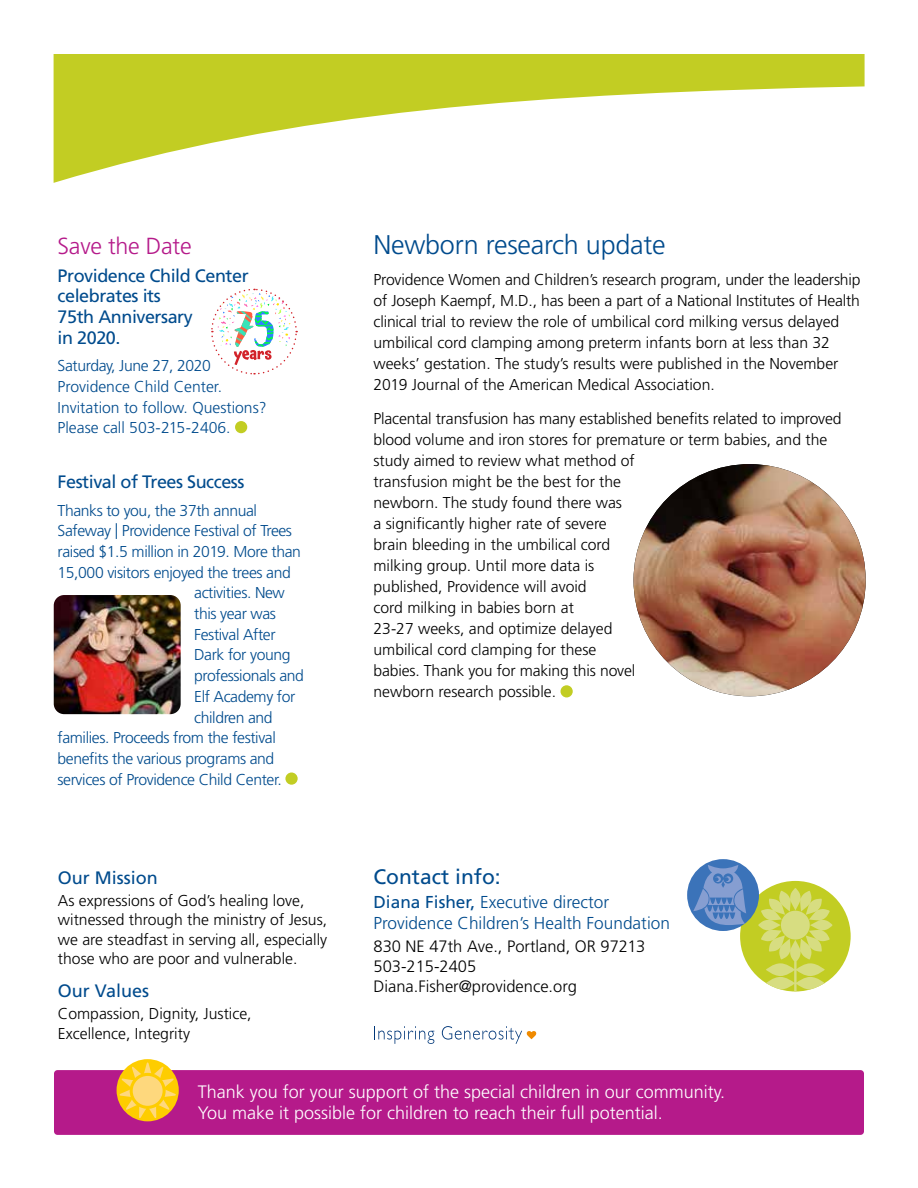
<style>
.page{position:relative;width:918px;height:1188px;background:#fff}
.page>*{position:absolute;margin:0;border:0;box-sizing:border-box;transform-origin:0 0}
.t1{font:300 27px "Frutiger";letter-spacing:-.01em;color:#004b8d}
.t2{font:300 23.25px "Frutiger";letter-spacing:-.01em;color:#b51a8a}
.t3{font:21px "Frutiger";color:#004b8d}
.t4{font:300 18px/21px "Frutiger";color:#fff}
.t5{font:18px/20.7px "Frutiger";letter-spacing:-.025em;color:#004b8d}
.t6{font:18px "Frutiger";color:#004b8d}
.t7{font:300 17.25px/20.7px "Frutiger";color:#004b8d}
.t8{font:300 16.5px/19.8px "Frutiger";color:#000}
.t9{font:300 15.75px/21px "Frutiger";color:#000}
.t10{font:300 15.75px "Frutiger";letter-spacing:-.025em;color:#004b8d}
.t11{font:300 15.75px/20.7px "Frutiger";color:#004b8d}
.s1{font-weight:400}
</style>
<div class="page">
<div style="left:54px;top:1070px;width:810px;height:65px;background:#b51a8a;border-radius:4px"></div>
<div style="left:740px;top:881px;width:111px;height:111px;background:#c2cd23;border-radius:50%"></div>
<svg style="left:758px;top:888px;width:75px;height:104px"></svg>
<div style="left:687px;top:859px;width:72px;height:72px;background:#3b73b9;border-radius:50%"></div>
<svg style="left:693px;top:865px;width:53px;height:60px"></svg>
<svg style="left:54px;top:54px;width:811px;height:129px"></svg>
<div style="left:117px;top:1059px;width:62px;height:62px;background:#fecd00;border-radius:50%"></div>
<svg style="left:119px;top:1062px;width:57px;height:56px"></svg>
<img style="left:634px;top:464px;width:232px;height:232px;border-radius:116px">
<img style="left:54px;top:595px;width:127px;height:119px">
<svg style="left:374px;top:1026px;width:60px;height:18px"></svg>
<svg style="left:442px;top:1026px;width:94px;height:18px"></svg>
<div style="left:561px;top:685px;width:12px;height:12px;background:#c2cd23;border-radius:50%"></div>
<div style="left:235px;top:421px;width:12px;height:12px;background:#c2cd23;border-radius:50%"></div>
<div style="left:285px;top:773px;width:13px;height:12px;background:#c2cd23;border-radius:50%"></div>
<svg style="left:211px;top:288px;width:87px;height:87px"></svg>
<h2 class="t2" style="left:58px;top:233px;width:136px">Save the Date</h2>
<p class="t5" style="left:58px;top:265px;width:193px">Providence Child Center celebrates its<br>75th Anniversary<br>in 2020.</p>
<p class="t11" style="left:58px;top:356px;width:211px">Saturday, June 27, 2020<br>Providence Child Center.<br>Invitation to follow. Questions?<br>Please call 503-215-2406.</p>
<p class="t5" style="left:58px;top:472px;width:188px">Festival of Trees Success</p>
<p class="t10" style="left:58px;top:501px;width:201px">Thanks to you, the 37th annual</p>
<p class="t10" style="left:58px;top:522px;width:236px">Safeway | Providence Festival of Trees</p>
<p class="t10" style="left:58px;top:543px;width:245px">raised $1.5 million in 2019. More than</p>
<p class="t10" style="left:58px;top:563px;width:235px">15,000 visitors enjoyed the trees and</p>
<p class="t10" style="left:194px;top:584px;width:92px">activities. New</p>
<p class="t10" style="left:194px;top:605px;width:83px">this year was</p>
<p class="t10" style="left:194px;top:625px;width:83px">Festival After</p>
<p class="t10" style="left:194px;top:646px;width:98px">Dark for young</p>
<p class="t10" style="left:194px;top:667px;width:111px">professionals and</p>
<p class="t10" style="left:194px;top:687px;width:103px">Elf Academy for</p>
<p class="t10" style="left:194px;top:708px;width:80px">children and</p>
<p class="t10" style="left:58px;top:729px;width:220px">families. Proceeds from the festival</p>
<p class="t10" style="left:58px;top:750px;width:218px">benefits the various programs and</p>
<p class="t10" style="left:58px;top:770px;width:226px">services of Providence Child Center.</p>
<p class="t6" style="left:58px;top:867px;width:102px">Our Mission</p>
<p class="t9" style="left:58px;top:891px;width:271px;line-height:19.5px">As expressions of God’s healing love, witnessed through the ministry of Jesus, we are steadfast in serving all, especially those who are poor and vulnerable.</p>
<p class="t6" style="left:58px;top:981px;width:93px">Our Values</p>
<p class="t9" style="left:58px;top:1004px;width:195px;line-height:19.5px">Compassion, Dignity, Justice,<br>Excellence, Integrity</p>
<h1 class="t1" style="left:374px;top:229px;width:294px">Newborn research update</h1>
<p class="t9" style="left:374px;top:269px;width:489px">Providence Women and Children’s research program, under the leadership of Joseph Kaempf, M.D., has been a part of a National Institutes of Health clinical trial to review the role of umbilical cord milking versus delayed umbilical cord clamping among preterm infants born at less than 32 weeks’ gestation. The study’s results were published in the November 2019 Journal of the American Medical Association.</p>
<p class="t9" style="left:374px;top:409px;width:470px">Placental transfusion has many established benefits related to improved blood volume and iron stores for premature or term babies, and the study aimed to review what method of<br>transfusion might be the best for the<br>newborn. The study found there was<br>a significantly higher rate of severe<br>brain bleeding in the umbilical cord<br>milking group. Until more data is<br>published, Providence will avoid<br>cord milking in babies born at<br>23-27 weeks, and optimize delayed<br>umbilical cord clamping for these<br>babies. Thank you for making this novel<br>newborn research possible.</p>
<h3 class="t3" style="left:374px;top:865px;width:129px">Contact info:</h3>
<p class="t7" style="left:374px;top:892px;width:298px"><span class="s1">Diana Fisher,</span> Executive director<br>Providence Children’s Health Foundation</p>
<p class="t8" style="left:374px;top:937px;width:273px">830 NE 47th Ave., Portland, OR 97213<br>503-215-2405<br>Diana.Fisher@providence.org</p>
<p class="t4" style="left:198px;top:1082px;width:529px">Thank you for your support of the special children in our community.<br>You make it possible for children to reach their full potential.</p>
</div>
